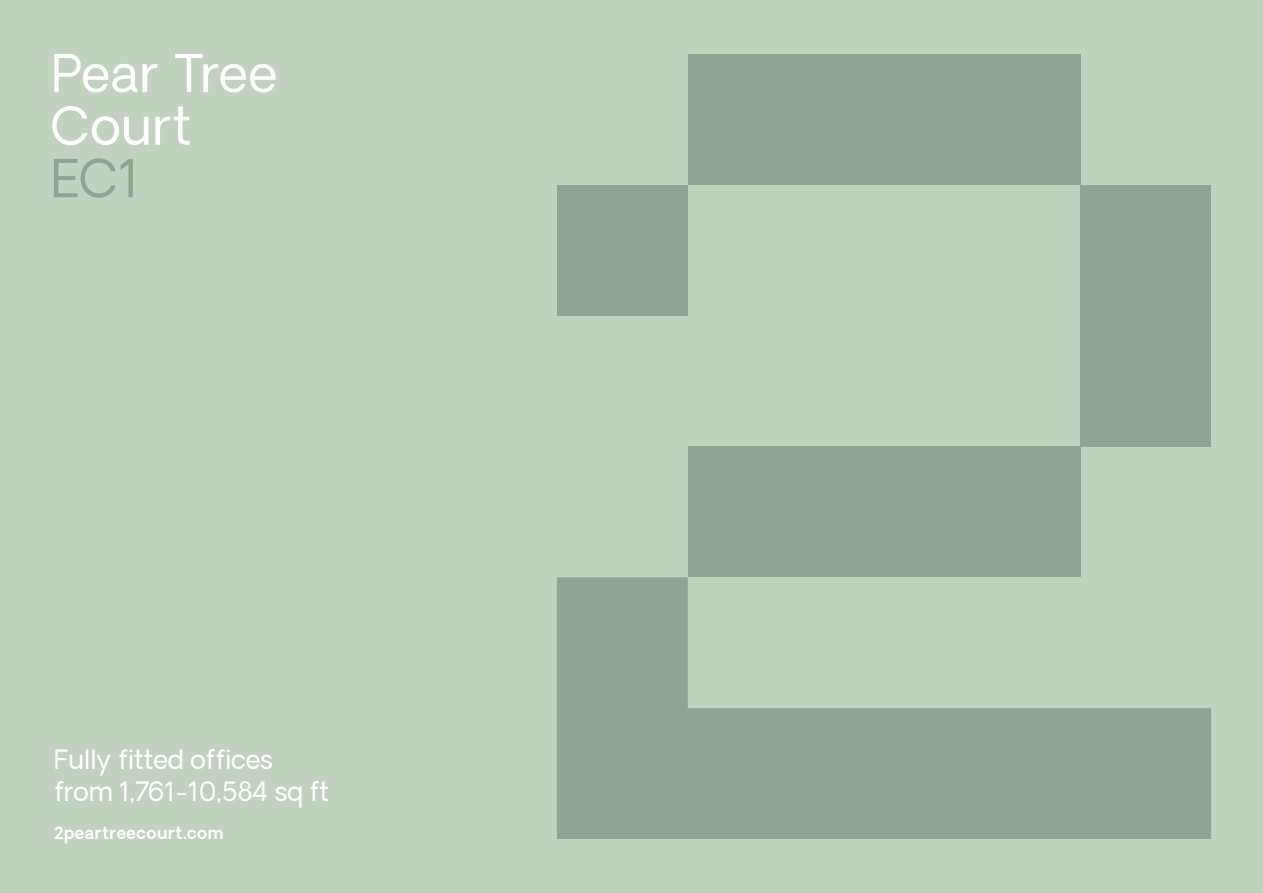
<style>
.page{position:relative;width:1263px;height:893px;background:#c2d1c0}
.page>*{position:absolute;margin:0;border:0;box-sizing:border-box;transform-origin:0 0}
.t1{font:51px/52.5px "Oakes Grotesk";letter-spacing:.015em;color:#fff}
.t2{font:51px "Oakes Grotesk";color:#91a394}
.t3{font:26.1px/31.2px "Oakes Grotesk";color:#fff}
.t4{font:600 16.5px "Oakes Grotesk";letter-spacing:.035em;color:#fff}
</style>
<div class="page">
<div style="left:557px;top:185px;width:131px;height:131px;background:#91a394"></div>
<svg style="left:557px;top:577px;width:654px;height:262px;fill:#91a394"></svg>
<div style="left:1080px;top:185px;width:131px;height:261px;background:#91a394"></div>
<div style="left:688px;top:54px;width:392px;height:131px;background:#91a394"></div>
<div style="left:688px;top:446px;width:392px;height:131px;background:#91a394"></div>
<h1 class="t1" style="left:51px;top:49px;width:228px">Pear Tree<br>Court</h1>
<h1 class="t2" style="left:51px;top:146px;width:89px">EC1</h1>
<p class="t3" style="left:54px;top:745px;width:277px">Fully fitted offices from 1,761-10,584 sq ft</p>
<p class="t4" style="left:54px;top:822px;width:171px">2peartreecourt.com</p>
</div>
